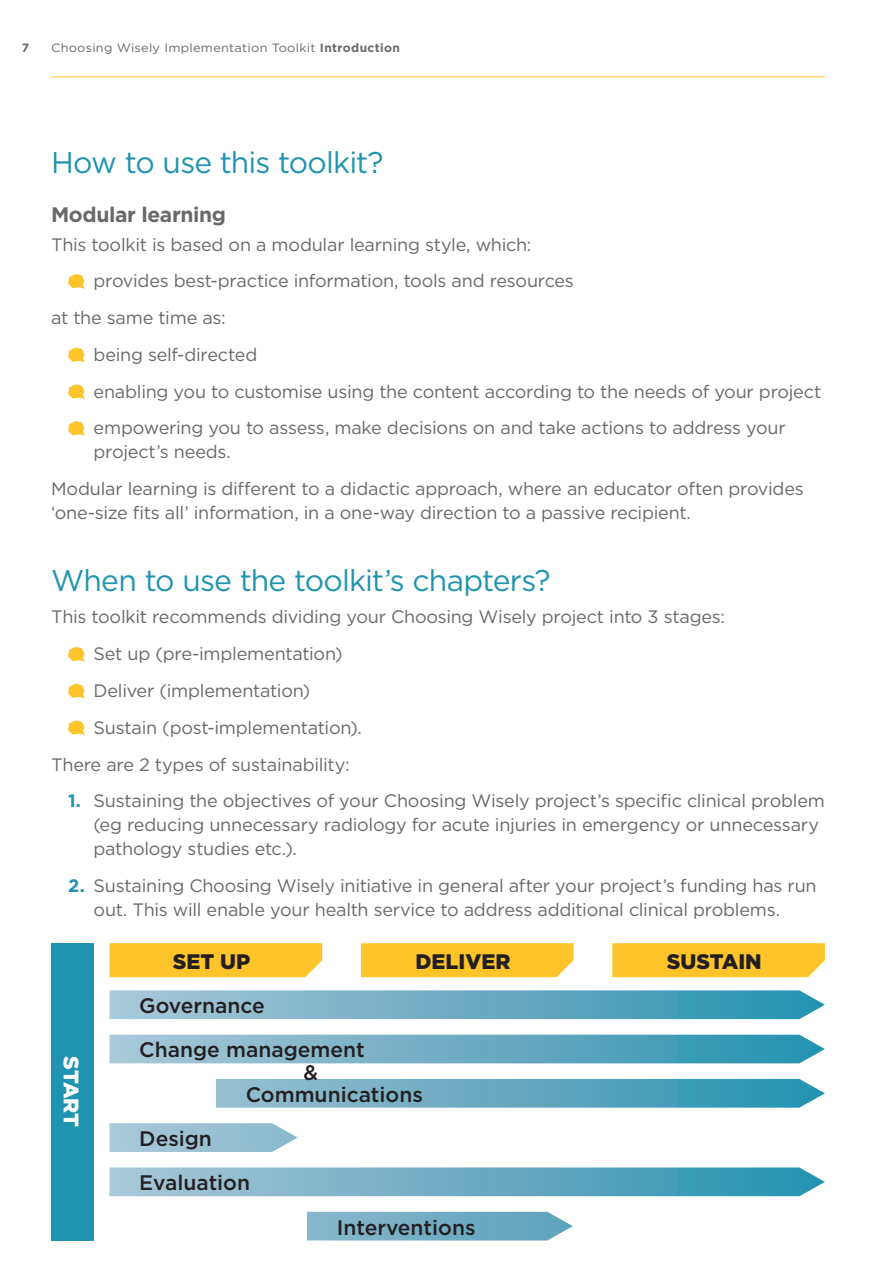
<style>
.page{position:relative;width:893px;height:1263px;background:#fff}
.page>*{position:absolute;margin:0;border:0;box-sizing:border-box;transform-origin:0 0}
._01_Head_-_H2{font:30px "Gotham";letter-spacing:-.03em;color:#2093b0}
.Body_Copy{font:500 21px "Gotham";color:#231f20}
.t1{font:900 21px "Gotham";color:#231f20}
._01_Head_-_H3{font:700 21px "Gotham";letter-spacing:-.015em;color:#69696c}
.t2{font:900 21px "Gotham";letter-spacing:-.01em;color:#fff}
.Body_Copy-2{font:18px/24px "Gotham";letter-spacing:-.015em;color:#69696c}
.t3{font:12px "Gotham";letter-spacing:.02em;color:#69696c;scale:1.06 1}
.t4{font:700 12px "Gotham";color:#69696c}
.s1{font-weight:700}
.s2{font-weight:700;color:#2093b0}
</style>
<div class="page">
<hr style="left:51px;top:77px;width:774px;height:1px;background:#fec42a">
<svg style="left:68px;top:274px;width:17px;height:15px"></svg>
<svg style="left:68px;top:347px;width:17px;height:15px"></svg>
<svg style="left:68px;top:384px;width:17px;height:15px"></svg>
<svg style="left:68px;top:421px;width:17px;height:15px"></svg>
<svg style="left:68px;top:647px;width:17px;height:15px"></svg>
<svg style="left:68px;top:684px;width:17px;height:14px"></svg>
<svg style="left:68px;top:720px;width:17px;height:15px"></svg>
<div style="left:110px;top:943px;width:212px;height:34px;background:#fec42a"></div>
<div style="left:361px;top:943px;width:213px;height:34px;background:#fec42a"></div>
<div style="left:612px;top:943px;width:213px;height:34px;background:#fec42a"></div>
<div style="left:51px;top:943px;width:43px;height:297px;background:#2093b0"></div>
<svg style="left:109px;top:990px;width:716px;height:29px"></svg>
<svg style="left:109px;top:1035px;width:716px;height:28px"></svg>
<svg style="left:216px;top:1079px;width:609px;height:29px"></svg>
<svg style="left:109px;top:1123px;width:189px;height:29px"></svg>
<svg style="left:109px;top:1167px;width:716px;height:29px"></svg>
<svg style="left:307px;top:1212px;width:266px;height:28px"></svg>
<p class="t4" style="left:22px;top:40px;width:9px">7</p>
<p class="t3" style="left:51px;top:40px;width:331px">Choosing Wisely Implementation Toolkit <span class="s1">Introduction</span></p>
<h2 class="_01_Head_-_H2" style="left:51px;top:143px;width:334px">How to use this toolkit?</h2>
<h3 class="_01_Head_-_H3" style="left:51px;top:201px;width:176px">Modular learning</h3>
<p class="Body_Copy-2" style="left:51px;top:232px;width:482px">This toolkit is based on a modular learning style, which:</p>
<p class="Body_Copy-2" style="left:94px;top:269px;width:482px">provides best-practice information, tools and resources</p>
<p class="Body_Copy-2" style="left:51px;top:305px;width:176px">at the same time as:</p>
<p class="Body_Copy-2" style="left:94px;top:342px;width:165px">being self-directed</p>
<p class="Body_Copy-2" style="left:94px;top:379px;width:729px">enabling you to customise using the content according to the needs of your project</p>
<p class="Body_Copy-2" style="left:94px;top:416px;width:694px">empowering you to assess, make decisions on and take actions to address your</p>
<p class="Body_Copy-2" style="left:51px;top:433px;width:754px;line-height:36.8px;text-indent:43px">project’s needs.<br>Modular learning is different to a didactic approach, where an educator often provides</p>
<p class="Body_Copy-2" style="left:51px;top:500px;width:641px">‘one-size fits all’ information, in a one-way direction to a passive recipient.</p>
<h1 class="_01_Head_-_H2" style="left:51px;top:561px;width:501px">When to use the toolkit’s chapters?</h1>
<p class="Body_Copy-2" style="left:51px;top:605px;width:676px">This toolkit recommends dividing your Choosing Wisely project into 3 stages:</p>
<p class="Body_Copy-2" style="left:94px;top:641px;width:251px">Set up (pre-implementation)</p>
<p class="Body_Copy-2" style="left:94px;top:678px;width:218px">Deliver (implementation)</p>
<p class="Body_Copy-2" style="left:94px;top:715px;width:270px">Sustain (post-implementation).</p>
<p class="Body_Copy-2" style="left:51px;top:752px;width:300px">There are 2 types of sustainability:</p>
<p class="Body_Copy-2" style="left:94px;top:788px;width:733px;text-indent:-26px"><span class="s2">1.</span> Sustaining the objectives of your Choosing Wisely project’s specific clinical problem (eg reducing unnecessary radiology for acute injuries in emergency or unnecessary pathology studies etc.).</p>
<p class="Body_Copy-2" style="left:94px;top:873px;width:725px;text-indent:-26px"><span class="s2">2.</span> Sustaining Choosing Wisely initiative in general after your project’s funding has run out. This will enable your health service to address additional clinical problems.</p>
<p class="t1" style="left:173px;top:947px;width:79px">SET UP</p>
<p class="t1" style="left:415px;top:947px;width:97px">DELIVER</p>
<p class="t1" style="left:667px;top:947px;width:96px">SUSTAIN</p>
<p class="t2" style="left:86px;top:1056px;width:72px;rotate:90deg">START</p>
<p class="Body_Copy" style="left:139px;top:992px;width:127px">Governance</p>
<p class="Body_Copy" style="left:139px;top:1036px;width:227px">Change management</p>
<p class="Body_Copy" style="left:246px;top:1080px;width:179px">Communications</p>
<p class="Body_Copy" style="left:139px;top:1125px;width:74px">Design</p>
<p class="Body_Copy" style="left:139px;top:1169px;width:112px">Evaluation</p>
<p class="Body_Copy" style="left:337px;top:1213px;width:140px">Interventions</p>
<p class="Body_Copy" style="left:303px;top:1058px;width:16px">&amp;</p>
</div>
